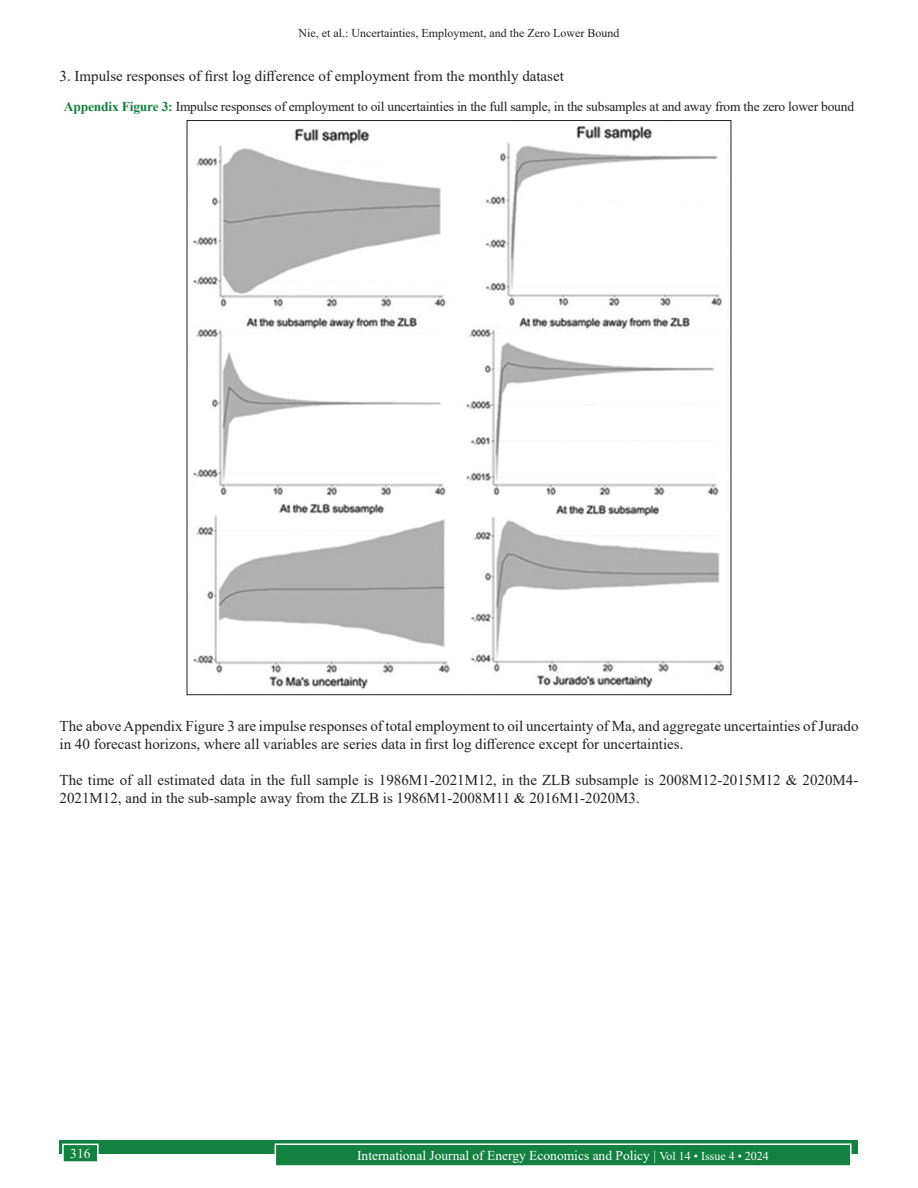
<style>
.page{position:relative;width:918px;height:1188px;background:#fff}
.page>*{position:absolute;margin:0;border:0;box-sizing:border-box;transform-origin:0 0}
.TX{font:15px/18px "Times New Roman";color:#231f20}
.t1{font:13.5px "Times New Roman";letter-spacing:-.015em;color:#231f20}
.t2{font:13.5px "Times New Roman";color:#fff}
.t3{font:12px "Times New Roman";color:#231f20}
.s1{font-weight:700;color:#13813f}
.s2{font-size:12px}
</style>
<div class="page">
<div style="left:60px;top:1140px;width:798px;height:13px;background:#13813f"></div>
<div style="left:275px;top:1144px;width:576px;height:22px;background:#13813f"></div>
<div style="left:275px;top:1143px;width:577px;height:24px;border:2px solid #fff"></div>
<div style="left:63px;top:1144px;width:35px;height:18px;background:#13813f"></div>
<div style="left:62px;top:1144px;width:37px;height:19px;border:2px solid #fff"></div>
<img style="left:193px;top:126px;width:531px;height:563px">
<p class="t3" style="left:299px;top:25px;width:322px">Nie, et al.: Uncertainties, Employment, and the Zero Lower Bound</p>
<p class="TX" style="left:60px;top:66px;width:506px">3. Impulse responses of first log difference of employment from the monthly dataset</p>
<p class="t1" style="left:64px;top:97px;width:792px"><span class="s1">Appendix Figure 3:</span> Impulse responses of employment to oil uncertainties in the full sample, in the subsamples at and away from the zero lower bound</p>
<p class="TX" style="left:60px;top:716px;width:801px">The above Appendix Figure 3 are impulse responses of total employment to oil uncertainty of Ma, and aggregate uncertainties of Jurado in 40 forecast horizons, where all variables are series data in first log difference except for uncertainties.</p>
<p class="TX" style="left:60px;top:770px;width:800px">The time of all estimated data in the full sample is 1986M1-2021M12, in the ZLB subsample is 2008M12-2015M12 &amp; 2020M4-<br>2021M12, and in the sub-sample away from the ZLB is 1986M1-2008M11 &amp; 2016M1-2020M3.</p>
<p class="t2" style="left:70px;top:1144px;width:22px">316</p>
<p class="t2" style="left:357px;top:1146px;width:413px">International Journal of Energy Economics and Policy | <span class="s2">Vol 14 • Issue 4 • 2024</span></p>
</div>
